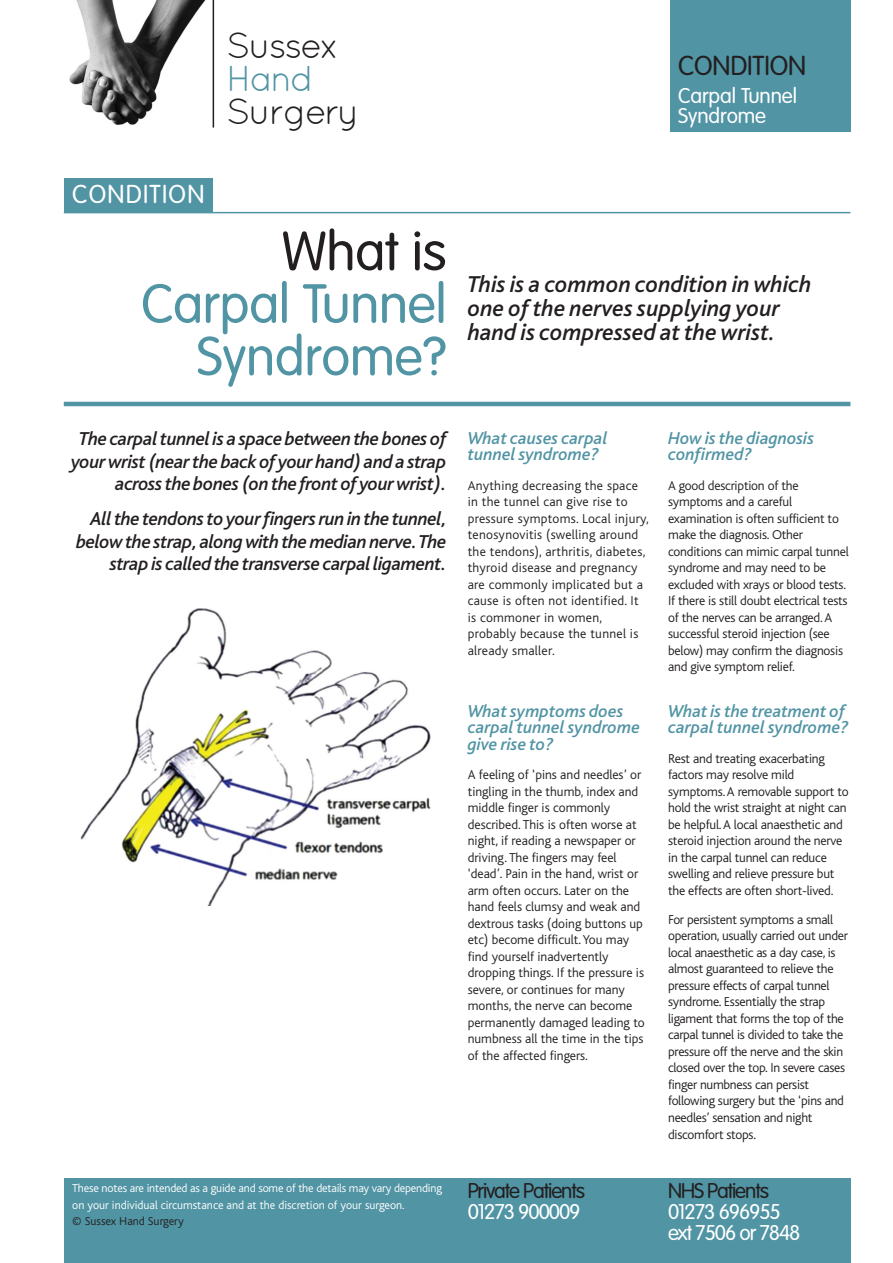
<style>
.page{position:relative;width:893px;height:1263px;background:#fff}
.page>*{position:absolute;margin:0;border:0;box-sizing:border-box;transform-origin:0 0}
.t1{font:300 54px/52.5px "VAG Rounded";letter-spacing:-.005em;color:#5194a4;text-align:right}
.t2{font:300 54px "VAG Rounded";letter-spacing:-.005em;color:#231f20}
.t3{font:36px "Quicksand";letter-spacing:-.05em;color:#231f20}
.t4{font:36px "Quicksand";color:#5194a4}
.t5{font:300 27px "VAG Rounded";letter-spacing:-.005em;color:#231f20}
.t6{font:300 25.5px "VAG Rounded";letter-spacing:.05em;color:#fff}
.t7{font:italic 500 24px/24px "Bliss";color:#231f20}
.t8{font:300 21px/21px "VAG Rounded";letter-spacing:-.05em;color:#fff}
.t9{font:300 21px "VAG Rounded";letter-spacing:-.05em;color:#231f20}
.t10{font:300 21px/19.5px "VAG Rounded";letter-spacing:-.005em;color:#fff}
.t11{font:italic 500 19.5px/22.5px "Bliss";letter-spacing:-.02em;color:#231f20;text-align:right}
.t12{font:italic 500 18px/16.5px "Bliss";color:#5194a4}
.t13{font:300 13.5px/16.5px "Bliss";letter-spacing:-.015em;color:#231f20}
.t14{font:300 13.5px/16.5px "Bliss";letter-spacing:.02em;color:#231f20}
.t15{font:300 12px/16.5px "Bliss";letter-spacing:-.015em;color:#fff}
.t16{font:300 12px "Bliss";color:#231f20}
</style>
<div class="page">
<img style="left:80px;top:608px;width:350px;height:298px">
<img style="left:70px;top:0;width:143px;height:125px">
<div style="left:64px;top:1178px;width:786px;height:85px;background:#5194a4"></div>
<hr style="left:213px;top:0;width:1px;height:128px;background:#231f20">
<hr style="left:64px;top:402px;width:786px;height:4px;background:#5194a4">
<hr style="left:64px;top:212px;width:786px;height:1px;background:#5194a4">
<div style="left:670px;top:0;width:180px;height:132px;background:#5194a4"></div>
<div style="left:64px;top:179px;width:149px;height:34px;background:#5194a4"></div>
<h2 class="t3" style="left:227px;top:33px;width:115px">Sussex</h2>
<h2 class="t4" style="left:227px;top:66px;width:89px">Hand</h2>
<h2 class="t3" style="left:227px;top:99px;width:134px">Surgery</h2>
<h3 class="t5" style="left:678px;top:55px;width:129px">CONDITION</h3>
<h3 class="t10" style="left:678px;top:88px;width:120px">Carpal Tunnel<br>Syndrome</h3>
<h3 class="t6" style="left:72px;top:183px;width:134px">CONDITION</h3>
<h1 class="t2" style="left:282px;top:228px;width:166px">What is</h1>
<h1 class="t1" style="left:141px;top:281px;width:307px">Carpal Tunnel<br>Syndrome?</h1>
<h3 class="t11" style="left:71px;top:430px;width:377px">The carpaltunnelis a space between the bonesof yourwrist(nearthe back of your hand) and a strap acrossthe bones(on the front of yourwrist).</h3>
<h3 class="t11" style="left:76px;top:510px;width:372px">Allthe tendonsto yourfingersrun in the tunnel, belowthe strap,alongwith themedian nerve.The strapis called the transverse carpalligament.</h3>
<p class="t15" style="left:72px;top:1181px;width:371px">These notes are intended as a guide and some of the details may vary depending on your individual circumstance and at the discretion of your surgeon.</p>
<p class="t16" style="left:72px;top:1217px;width:113px">© Sussex Hand Surgery</p>
<h3 class="t7" style="left:468px;top:274px;width:345px">This is a common condition in which one of the nerves supplying your hand is compressed at the wrist.</h3>
<h3 class="t12" style="left:468px;top:432px;width:141px">What causes carpal tunnel syndrome?</h3>
<p class="t14" style="left:468px;top:478px;width:183px">Anything decreasing the space in the tunnel can give rise to pressure symptoms. Local injury, tenosynovitis (swelling around the tendons), arthritis, diabetes, thyroid disease and pregnancy are commonly implicated but a cause is often not identified. It is commoner in women, probably because the tunnel is already smaller.</p>
<h3 class="t12" style="left:468px;top:705px;width:174px">What symptoms does carpal tunnel syndrome give rise to?</h3>
<p class="t13" style="left:468px;top:768px;width:179px">A feeling of ‘pins and needles’ or tingling in the thumb, index and middle finger is commonly described. This is often worse at night, if reading a newspaper or driving. The fingers may feel ‘dead’. Pain in the hand, wrist or arm often occurs. Later on the hand feels clumsy and weak and dextrous tasks (doing buttons up etc) become difficult.You may find yourself inadvertently dropping things. If the pressure is severe, or continues for many months, the nerve can become permanently damaged leading to numbness all the time in the tips of the affected fingers.</p>
<h3 class="t9" style="left:468px;top:1182px;width:119px">Private Patients</h3>
<h3 class="t8" style="left:468px;top:1203px;width:114px">01273 900009</h3>
<h3 class="t12" style="left:668px;top:432px;width:148px">How is the diagnosis confirmed?</h3>
<p class="t13" style="left:668px;top:478px;width:182px">A good description of the symptoms and a careful examination is often sufficient to make the diagnosis. Other conditions can mimic carpal tunnel syndrome and may need to be excluded with xrays or blood tests.<br>If there is still doubt electrical tests of the nerves can be arranged.A successful steroid injection (see below) may confirm the diagnosis and give symptom relief.</p>
<h3 class="t12" style="left:668px;top:705px;width:182px">What is the treatment of carpal tunnel syndrome?</h3>
<p class="t13" style="left:668px;top:751px;width:182px">Rest and treating exacerbating factors may resolve mild symptoms.A removable support to hold the wrist straight at night can be helpful.A local anaesthetic and steroid injection around the nerve in the carpal tunnel can reduce swelling and relieve pressure but the effects are often short-lived.</p>
<p class="t13" style="left:668px;top:912px;width:182px">For persistent symptoms a small operation, usually carried out under local anaesthetic as a day case, is almost guaranteed to relieve the pressure effects of carpal tunnel syndrome. Essentially the strap ligament that forms the top of the carpal tunnel is divided to take the pressure off the nerve and the skin closed over the top. In severe cases finger numbness can persist following surgery but the ‘pins and needles’ sensation and night discomfort stops.</p>
<h3 class="t9" style="left:668px;top:1182px;width:103px">NHS Patients</h3>
<h3 class="t8" style="left:668px;top:1203px;width:134px">01273 696955 ext 7506 or 7848</h3>
</div>
